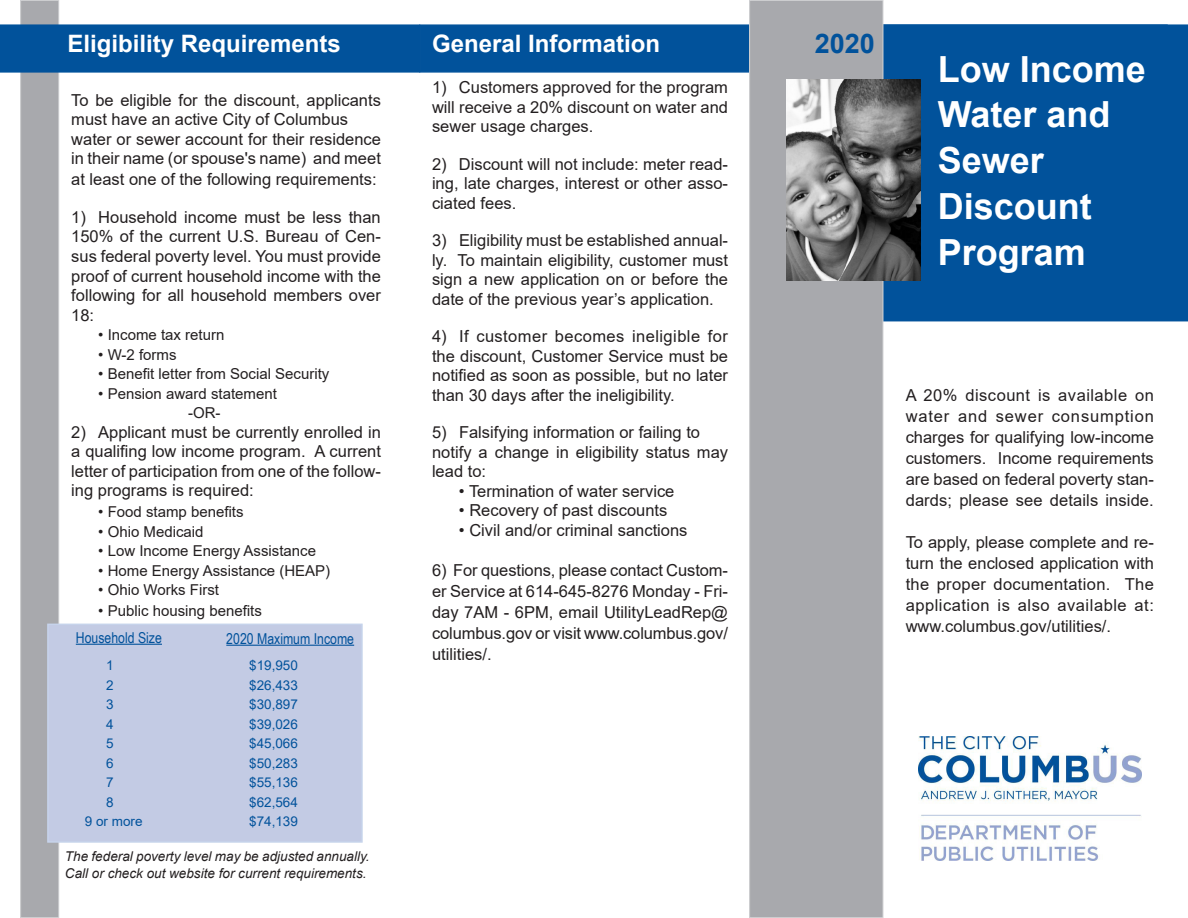
<style>
.page{position:relative;width:1188px;height:918px;background:#fff}
.page>*{position:absolute;margin:0;border:0;box-sizing:border-box;transform-origin:0 0}
.t1{font:700 36px/45.8px "Arial";color:#fff}
.t2{font:700 27px "Arial";color:#01529b}
.t3{font:700 24px "Arial";color:#fff}
.Body_-_Red{font:16.5px/19.5px "Arial";color:#231f20;text-align:justify}
.Body_-_Red-2{font:16.5px/21px "Arial";letter-spacing:.03em;color:#231f20}
.t4{font:15px "Arial";color:#231f20}
.t5{font:15px "Arial Narrow";color:#01529b}
.t6{font:italic 13.5px/16.2px "Arial";color:#231f20}
.t7{font:13.5px "Arial";color:#01529b}
</style>
<div class="page">
<div style="left:21px;top:0;width:38px;height:918px;background:#a8a9ad"></div>
<div style="left:20px;top:0;width:39px;height:918px;border:1px solid #d1d2d4"></div>
<div style="left:1px;top:25px;width:418px;height:47px;background:#01529b"></div>
<div style="left:0;top:24px;width:420px;height:49px;border:2px solid #01529b"></div>
<div style="left:419px;top:24px;width:341px;height:49px;background:#01529b;border:2px solid #01529b"></div>
<div style="left:866px;top:25px;width:321px;height:296px;background:#01529b"></div>
<div style="left:760px;top:24px;width:408px;height:49px;background:#01529b;border:2px solid #01529b"></div>
<div style="left:47px;top:624px;width:316px;height:219px;background:#c3cbe4;border:2px solid #c6d3eb"></div>
<hr style="left:76px;top:644px;width:86px;height:1px;background:#01529b">
<hr style="left:226px;top:645px;width:128px;height:1px;background:#01529b">
<div style="left:750px;top:0;width:133px;height:918px;background:#a8a9ad"></div>
<div style="left:749px;top:0;width:134px;height:918px;border:1px solid #d1d2d4"></div>
<img style="left:786px;top:79px;width:134px;height:201px">
<img style="left:918px;top:737px;width:223px;height:124px">
<p class="t3" style="left:68px;top:27px;width:275px">Eligibility Requirements</p>
<p class="t3" style="left:432px;top:27px;width:230px">General Information</p>
<p class="Body_-_Red" style="left:71px;top:90px;width:311px">To be eligible for the discount, applicants must have an active City of Columbus</p>
<p class="Body_-_Red" style="left:71px;top:129px;width:311px">water or sewer account for their residence in their name (or spouse's name) and meet</p>
<p class="Body_-_Red" style="left:71px;top:170px;width:307px">at least one of the following requirements:</p>
<p class="Body_-_Red" style="left:71px;top:207px;width:311px">1) Household income must be less than 150% of the current U.S. Bureau of Cen&shy;sus federal poverty level. You must provide proof of current household income with the following for all household members over 18:</p>
<p class="t4" style="left:98px;top:325px;width:128px">• Income tax return</p>
<p class="t4" style="left:98px;top:344px;width:80px">• W-2 forms</p>
<p class="t4" style="left:98px;top:364px;width:233px">• Benefit letter from Social Security</p>
<p class="t4" style="left:98px;top:383px;width:180px">• Pension award statement</p>
<p class="t4" style="left:188px;top:403px;width:34px">-OR-</p>
<p class="Body_-_Red" style="left:71px;top:422px;width:311px">2) Applicant must be currently enrolled in a qualifing low income program. A current letter of participation from one of the follow&shy;ing programs is required:</p>
<p class="t4" style="left:98px;top:502px;width:147px">• Food stamp benefits</p>
<p class="t4" style="left:98px;top:521px;width:107px">• Ohio Medicaid</p>
<p class="t4" style="left:98px;top:541px;width:219px">• Low Income Energy Assistance</p>
<p class="t4" style="left:98px;top:560px;width:233px">• Home Energy Assistance (HEAP)</p>
<p class="t4" style="left:98px;top:580px;width:122px">• Ohio Works First</p>
<p class="t4" style="left:98px;top:601px;width:165px">• Public housing benefits</p>
<p class="t5" style="left:76px;top:626px;width:88px">Household Size</p>
<p class="t5" style="left:226px;top:627px;width:129px">2020 Maximum Income</p>
<p class="t7" style="left:106px;top:656px;width:9px">1</p>
<p class="t7" style="left:249px;top:656px;width:50px">$19,950</p>
<p class="t7" style="left:106px;top:676px;width:9px">2</p>
<p class="t7" style="left:249px;top:676px;width:50px">$26,433</p>
<p class="t7" style="left:106px;top:695px;width:9px">3</p>
<p class="t7" style="left:249px;top:695px;width:50px">$30,897</p>
<p class="t7" style="left:106px;top:715px;width:9px">4</p>
<p class="t7" style="left:249px;top:715px;width:50px">$39,026</p>
<p class="t7" style="left:106px;top:734px;width:9px">5</p>
<p class="t7" style="left:249px;top:734px;width:50px">$45,066</p>
<p class="t7" style="left:106px;top:754px;width:9px">6</p>
<p class="t7" style="left:249px;top:754px;width:50px">$50,283</p>
<p class="t7" style="left:106px;top:773px;width:9px">7</p>
<p class="t7" style="left:249px;top:773px;width:50px">$55,136</p>
<p class="t7" style="left:106px;top:793px;width:9px">8</p>
<p class="t7" style="left:249px;top:793px;width:50px">$62,564</p>
<p class="t7" style="left:85px;top:812px;width:59px">9 or more</p>
<p class="t7" style="left:249px;top:812px;width:50px">$74,139</p>
<p class="t6" style="left:65px;top:849px;width:306px">The federal poverty level may be adjusted annually.<br>Call or check out website for current requirements.</p>
<p class="Body_-_Red" style="left:432px;top:78px;width:298px">1) Customers approved for the program will receive a 20% discount on water and sewer usage charges.</p>
<p class="Body_-_Red" style="left:432px;top:154px;width:298px">2) Discount will not include: meter read&shy;ing, late charges, interest or other asso&shy;ciated fees.</p>
<p class="Body_-_Red" style="left:432px;top:231px;width:298px">3) Eligibility must be established annual&shy;ly. To maintain eligibility, customer must sign a new application on or before the date of the previous year’s application.</p>
<p class="Body_-_Red" style="left:432px;top:327px;width:298px">4) If customer becomes ineligible for the discount, Customer Service must be notified as soon as possible, but no later than 30 days after the ineligibility.</p>
<p class="Body_-_Red" style="left:432px;top:423px;width:270px">5) Falsifying information or failing to</p>
<p class="Body_-_Red" style="left:432px;top:442px;width:298px">notify a change in eligibility status may lead to:</p>
<p class="Body_-_Red" style="left:459px;top:481px;width:217px">• Termination of water service</p>
<p class="Body_-_Red" style="left:459px;top:501px;width:210px">• Recovery of past discounts</p>
<p class="Body_-_Red" style="left:459px;top:520px;width:230px">• Civil and/or criminal sanctions</p>
<p class="Body_-_Red" style="left:432px;top:560px;width:298px;line-height:21px">6) For questions, please contact Custom&shy;er Service at 614-645-8276 Monday - Fri&shy;day 7AM - 6PM, email UtilityLeadRep@ columbus.gov or visit www.columbus.gov/ utilities/.</p>
<p class="t2" style="left:815px;top:25px;width:62px">2020</p>
<p class="t1" style="left:938px;top:47px;width:210px">Low Income<br>Water and<br>Sewer</p>
<p class="t1" style="left:938px;top:184px;width:156px">Discount<br>Program</p>
<p class="Body_-_Red" style="left:906px;top:385px;width:250px;line-height:21px">A 20% discount is available on water and sewer consumption charges for qualifying low-income customers. Income requirements are based on federal poverty stan&shy;dards; please see details inside.</p>
<p class="Body_-_Red" style="left:906px;top:532px;width:250px;line-height:21px">To apply, please complete and re&shy;turn the enclosed application with the proper documentation. The</p>
<p class="Body_-_Red-2" style="left:906px;top:595px;width:250px">application is also available at: www.columbus.gov/utilities/.</p>
</div>
